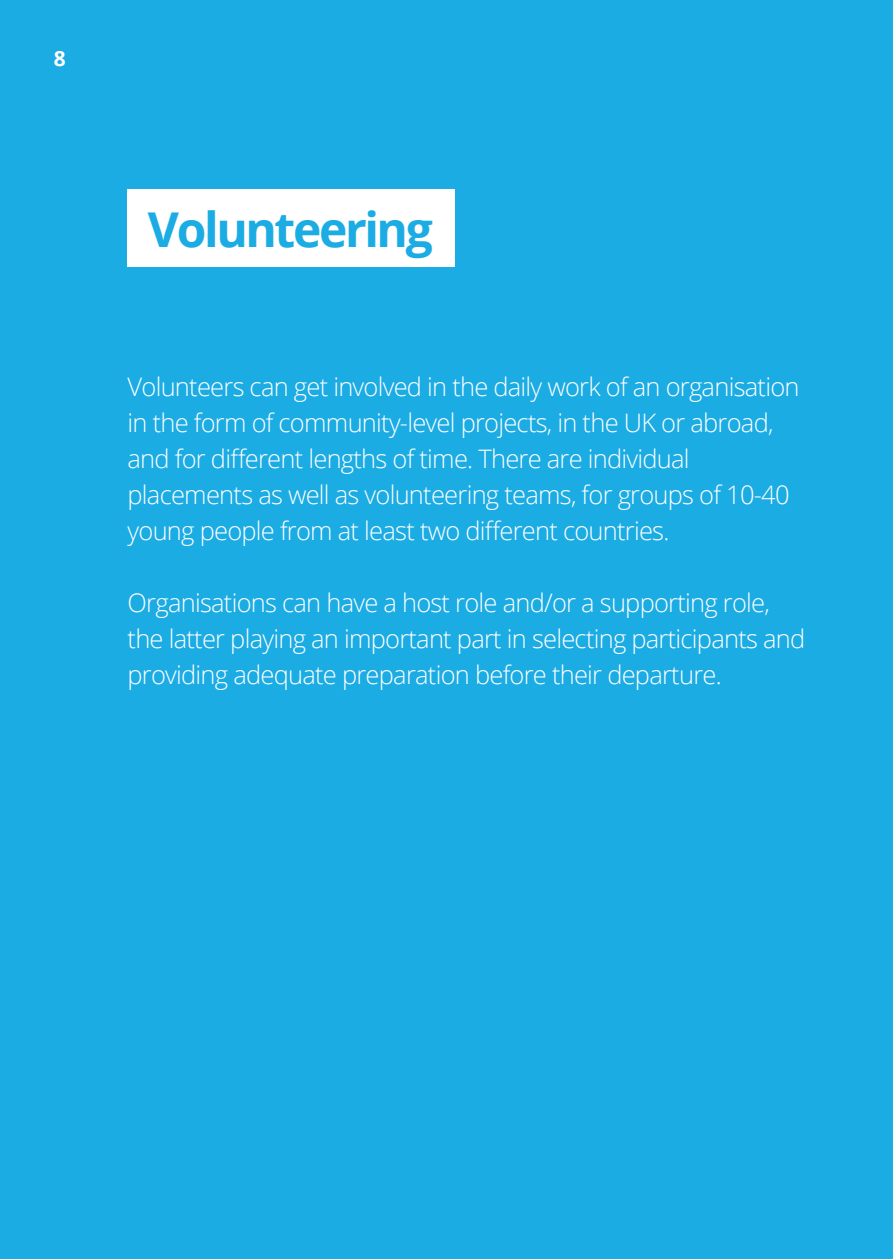
<style>
.page{position:relative;width:893px;height:1259px;background:#1cace4}
.page>*{position:absolute;margin:0;border:0;box-sizing:border-box;transform-origin:0 0}
.t1{font:700 48px "Open Sans";letter-spacing:-.05em;color:#1cace4}
.Body{font:300 25.5px/36px "Open Sans";letter-spacing:-.03em;color:#fff}
.Body-2{font:700 21px "Open Sans";color:#fff}
</style>
<div class="page">
<div style="left:128px;top:189px;width:327px;height:78px;background:#fff"></div>
<p class="Body-2" style="left:54px;top:44px;width:13px">8</p>
<h1 class="t1" style="left:148px;top:195px;width:286px">Volunteering</h1>
<p class="Body" style="left:128px;top:368px;width:673px">Volunteers can get involved in the daily work of an organisation in the form of community-level projects, in the UK or abroad, and for different lengths of time. There are individual placements as well as volunteering teams, for groups of 10-40 young people from at least two different countries.</p>
<p class="Body" style="left:128px;top:584px;width:679px">Organisations can have a host role and/or a supporting role, the latter playing an important part in selecting participants and providing adequate preparation before their departure.</p>
</div>
